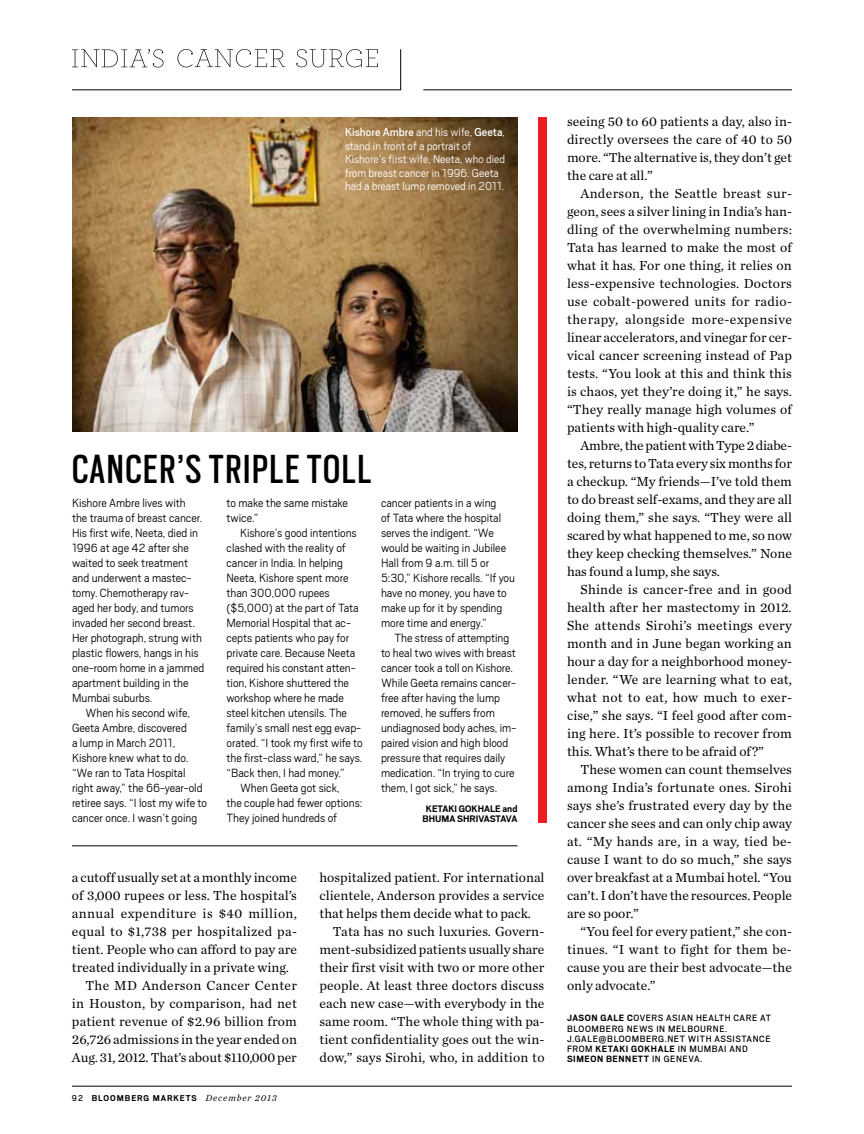
<style>
.page{position:relative;width:864px;height:1134px;background:#fff}
.page>*{position:absolute;margin:0;border:0;box-sizing:border-box;transform-origin:0 0}
.t1{font:45px "Scout Cond";letter-spacing:.04em;color:#000}
.t2{font:13.65px/18px "Chronicle Text G1";letter-spacing:.005em;color:#000;text-align:justify}
.t3{font:13.65px "Chronicle Text G1";letter-spacing:.03em;color:#000}
.t4{font:300 13.2px/15px "Scout";letter-spacing:-.005em;color:#000}
.t5{font:300 12.75px/13.5px "Scout";color:#fff}
.t6{font:700 10.5px "Scout";letter-spacing:-.02em;color:#000}
.t7{font:10.2px/10.2px "Scout";letter-spacing:.055em;color:#000}
.t8{font:700 10.2px "Scout";letter-spacing:.055em;color:#000}
.t9{font:700 9.3px "Scout";letter-spacing:.1em;color:#000}
.s1{font-weight:400}
.s2{font-family:"Chronicle Text G1";font-weight:400;font-style:italic}
.s3{font-weight:700}
</style>
<div class="page">
<div style="left:538px;top:117px;width:9px;height:705px;background:#ed1d24"></div>
<hr style="left:72px;top:1086px;width:720px;height:1px;background:#000">
<img style="left:72px;top:117px;width:446px;height:315px">
<hr style="left:423px;top:90px;width:369px;height:1px;background:#000">
<svg style="left:72px;top:49px;width:92px;height:18px"></svg>
<svg style="left:177px;top:49px;width:108px;height:18px"></svg>
<svg style="left:296px;top:49px;width:82px;height:18px"></svg>
<hr style="left:72px;top:90px;width:329px;height:1px;background:#000">
<hr style="left:400px;top:49px;width:1px;height:41px;background:#000">
<hr style="left:72px;top:846px;width:446px;height:1px;background:#000">
<p class="t5" style="left:345px;top:125px;width:162px"><span class="s1">KISHORE AMBRE</span> and his wife, <span class="s1">GEETA</span>, stand in front of a portrait of Kishore’s first wife, Neeta, who died from breast cancer in 1996. Geeta had a breast lump removed in 2011.</p>
<h1 class="t1" style="left:72px;top:440px;width:301px">CANCER’S TRIPLE TOLL</h1>
<p class="t4" style="left:72px;top:495px;width:134px">Kishore Ambre lives with the trauma of breast cancer.<br>His first wife, Neeta, died in<br>1996 at age 42 after she waited to seek treatment and underwent a mastec&shy;tomy. Chemotherapy rav&shy;aged her body, and tumors invaded her second breast.<br>Her photograph, strung with plastic flowers, hangs in his one-room home in a jammed apartment building in the<br>Mumbai suburbs.</p>
<p class="t4" style="left:72px;top:705px;width:137px;text-indent:14px">When his second wife,<br>Geeta Ambre, discovered<br>a lump in March 2011,<br>Kishore knew what to do. “We ran to Tata Hospital right away,” the 66-year-old retiree says. “I lost my wife to cancer once. I wasn’t going</p>
<p class="t4" style="left:227px;top:495px;width:123px">to make the same mistake twice.”</p>
<p class="t4" style="left:240px;top:525px;width:118px">Kishore’s good intentions</p>
<p class="t4" style="left:227px;top:540px;width:121px">clashed with the reality of</p>
<p class="t4" style="left:227px;top:555px;width:118px">cancer in India. In helping</p>
<p class="t4" style="left:227px;top:570px;width:124px">Neeta, Kishore spent more</p>
<p class="t4" style="left:227px;top:585px;width:105px">than 300,000 rupees</p>
<p class="t4" style="left:227px;top:600px;width:134px">($5,000) at the part of Tata</p>
<p class="t4" style="left:227px;top:615px;width:126px">Memorial Hospital that ac-</p>
<p class="t4" style="left:227px;top:630px;width:124px">cepts patients who pay for</p>
<p class="t4" style="left:227px;top:645px;width:130px">private care. Because Neeta</p>
<p class="t4" style="left:227px;top:660px;width:131px">required his constant atten-</p>
<p class="t4" style="left:227px;top:675px;width:124px">tion, Kishore shuttered the</p>
<p class="t4" style="left:227px;top:690px;width:119px">workshop where he made</p>
<p class="t4" style="left:227px;top:705px;width:122px">steel kitchen utensils. The</p>
<p class="t4" style="left:227px;top:720px;width:136px">family’s small nest egg evap-</p>
<p class="t4" style="left:227px;top:735px;width:138px">orated. “I took my first wife to</p>
<p class="t4" style="left:227px;top:750px;width:137px">the first-class ward,” he says.</p>
<p class="t4" style="left:227px;top:765px;width:120px">“Back then, I had money.”</p>
<p class="t4" style="left:240px;top:780px;width:101px">When Geeta got sick,</p>
<p class="t4" style="left:227px;top:795px;width:137px">the couple had fewer options:</p>
<p class="t4" style="left:227px;top:810px;width:112px">They joined hundreds of</p>
<p class="t4" style="left:381px;top:495px;width:136px">cancer patients in a wing<br>of Tata where the hospital serves the indigent. “We would be waiting in Jubilee<br>Hall from 9 a.m. till 5 or<br>5:30,” Kishore recalls. “If you have no money, you have to make up for it by spending more time and energy.”</p>
<p class="t4" style="left:381px;top:630px;width:137px;text-indent:14px">The stress of attempting to heal two wives with breast cancer took a toll on Kishore.<br>While Geeta remains cancer&shy;free after having the lump removed, he suffers from undiagnosed body aches, im&shy;paired vision and high blood pressure that requires daily medication. “In trying to cure them, I got sick,” he says.</p>
<p class="t6" style="left:426px;top:801px;width:7px">KETAK</p>
<p class="t6" style="left:455px;top:801px;width:12px">I GOKHALE</p>
<p class="t6" style="left:503px;top:801px;width:16px">AND</p>
<p class="t6" style="left:422px;top:812px;width:68px">BHUMA SHRIVASTA</p>
<p class="t6" style="left:506px;top:812px;width:13px">VA</p>
<p class="t2" style="left:72px;top:868px;width:227px">a cutoff usually set at a monthly income</p>
<p class="t2" style="left:72px;top:886px;width:226px">of 3,000 rupees or less. The hospital’s</p>
<p class="t3" style="left:72px;top:903px;width:227px">annual expenditure is $40 million,</p>
<p class="t2" style="left:72px;top:922px;width:227px">equal to $1,738 per hospitalized pa-</p>
<p class="t2" style="left:72px;top:940px;width:227px">tient. People who can afford to pay are</p>
<p class="t2" style="left:72px;top:958px;width:218px">treated individually in a private wing.</p>
<p class="t2" style="left:85px;top:976px;width:213px">The MD Anderson Cancer Center</p>
<p class="t2" style="left:72px;top:994px;width:226px">in Houston, by comparison, had net</p>
<p class="t2" style="left:72px;top:1012px;width:226px">patient revenue of $2.96 billion from</p>
<p class="t2" style="left:72px;top:1030px;width:226px">26,726 admissions in the year ended on</p>
<p class="t2" style="left:72px;top:1048px;width:226px">Aug. 31, 2012. That’s about $110,000 per</p>
<p class="t9" style="left:72px;top:1092px;width:206px"><span class="s1">92</span> BLOOMBERG MARKETS <span class="s2">December 2013</span></p>
<p class="t2" style="left:320px;top:868px;width:227px">hospitalized patient. For international</p>
<p class="t2" style="left:320px;top:886px;width:227px">clientele, Anderson provides a service</p>
<p class="t2" style="left:320px;top:904px;width:213px">that helps them decide what to pack.</p>
<p class="t2" style="left:333px;top:922px;width:213px">Tata has no such luxuries. Govern-</p>
<p class="t2" style="left:320px;top:940px;width:226px">ment-subsidized patients usually share</p>
<p class="t2" style="left:320px;top:958px;width:226px">their first visit with two or more other</p>
<p class="t2" style="left:320px;top:976px;width:226px">people. At least three doctors discuss</p>
<p class="t2" style="left:320px;top:994px;width:227px">each new case—with everybody in the</p>
<p class="t2" style="left:320px;top:1012px;width:227px">same room. “The whole thing with pa-</p>
<p class="t2" style="left:320px;top:1030px;width:226px">tient confidentiality goes out the win-</p>
<p class="t2" style="left:320px;top:1048px;width:227px">dow,” says Sirohi, who, in addition to</p>
<p class="t2" style="left:567px;top:112px;width:227px">seeing 50 to 60 patients a day, also in&shy;directly oversees the care of 40 to 50 more. “The alternative is, they don’t get the care at all.”</p>
<p class="t2" style="left:567px;top:184px;width:227px;text-indent:13px">Anderson, the Seattle breast sur&shy;geon, sees a silver lining in India’s han&shy;dling of the overwhelming numbers:<br>Tata has learned to make the most of what it has. For one thing, it relies on less-expensive technologies. Doctors use cobalt-powered units for radio&shy;therapy, alongside more-expensive linear accelerators, and vinegar for cer&shy;vical cancer screening instead of Pap tests. “You look at this and think this is chaos, yet they’re doing it,” he says. “They really manage high volumes of patients with high-quality care.”</p>
<p class="t2" style="left:567px;top:436px;width:227px;text-indent:13px">Ambre, the patient with Type 2 diabe&shy;tes, returns to Tata every six months for a checkup. “My friends—I’ve told them to do breast self-exams, and they are all doing them,” she says. “They were all scared by what happened to me, so now they keep checking themselves.” None has found a lump, she says.</p>
<p class="t2" style="left:567px;top:580px;width:227px;text-indent:13px">Shinde is cancer-free and in good health after her mastectomy in 2012.<br>She attends Sirohi’s meetings every month and in June began working an hour a day for a neighborhood money&shy;lender. “We are learning what to eat, what not to eat, how much to exer&shy;cise,” she says. “I feel good after com&shy;ing here. It’s possible to recover from this. What’s there to be afraid of?”</p>
<p class="t2" style="left:567px;top:760px;width:227px;text-indent:13px">These women can count themselves among India’s fortunate ones. Sirohi says she’s frustrated every day by the cancer she sees and can only chip away at. “My hands are, in a way, tied be&shy;cause I want to do so much,” she says over breakfast at a Mumbai hotel. “You can’t. I don’t have the resources. People are so poor.”</p>
<p class="t2" style="left:567px;top:922px;width:227px;text-indent:13px">“You feel for every patient,” she con&shy;tinues. “I want to fight for them be&shy;cause you are their best advocate—the only advocate.”</p>
<p class="t7" style="left:567px;top:1013px;width:174px"><span class="s3">JASON GALE C</span>OVERS ASIAN HEALTH CAR</p>
<p class="t7" style="left:752px;top:1013px;width:15px">E AT</p>
<p class="t7" style="left:567px;top:1023px;width:162px">BLOOMBERG NEWS IN MELBOURNE.<br>J.GALE@BLOOMBERG.NET WITH</p>
<p class="t7" style="left:715px;top:1033px;width:7px">ASSISTA</p>
<p class="t7" style="left:753px;top:1033px;width:19px">NCE</p>
<p class="t8" style="left:567px;top:1042px;width:130px"><span class="s1">FROM</span> KETAKI GOKHALE <span class="s1">IN MUMBAI</span></p>
<p class="t7" style="left:729px;top:1043px;width:19px">AND</p>
<p class="t8" style="left:567px;top:1052px;width:137px">SIMEON BENNETT <span class="s1">IN GENEVA.</span></p>
</div>
